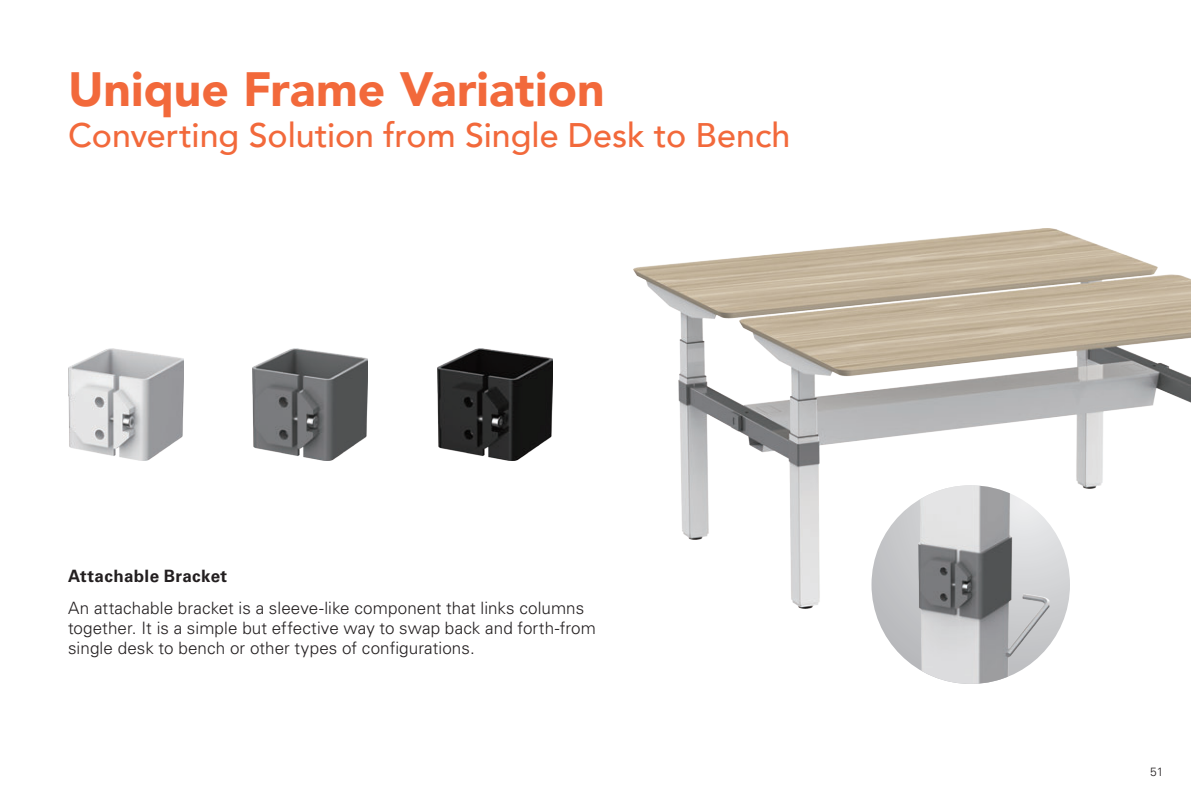
<style>
.page{position:relative;width:1191px;height:806px;background:#fff}
.page>*{position:absolute;margin:0;border:0;box-sizing:border-box;transform-origin:0 0}
.t1{font:900 48px "Avenir LT";color:#f2693b}
.t2{font:500 34px "Avenir LT";color:#f2693b}
.t3{font:300 17px/20.4px "Univers LT Std";letter-spacing:.005em;color:#231f20}
.t4{font:700 17px "Univers LT Std";letter-spacing:.02em;color:#231f20}
.t5{font:300 12px "Univers LT Std";color:#231f20}
</style>
<div class="page">
<img style="left:634px;top:228px;width:557px;height:380px">
<svg style="left:871px;top:485px;width:199px;height:198px;background:#c6c7c9"></svg>
<img style="left:918px;top:485px;width:131px;height:198px">
<img style="left:437px;top:348px;width:115px;height:112px">
<img style="left:253px;top:348px;width:115px;height:112px">
<img style="left:68px;top:348px;width:115px;height:112px">
<h1 class="t1" style="left:68px;top:60px;width:538px">Unique Frame Variation</h1>
<h2 class="t2" style="left:68px;top:116px;width:724px">Converting Solution from Single Desk to Bench</h2>
<p class="t4" style="left:68px;top:565px;width:161px">Attachable Bracket</p>
<p class="t3" style="left:68px;top:597px;width:529px">An attachable bracket is a sleeve-like component that links columns together. It is a simple but effective way to swap back and forth-from single desk to bench or other types of configurations.</p>
<p class="t5" style="left:1150px;top:764px;width:15px">51</p>
</div>
